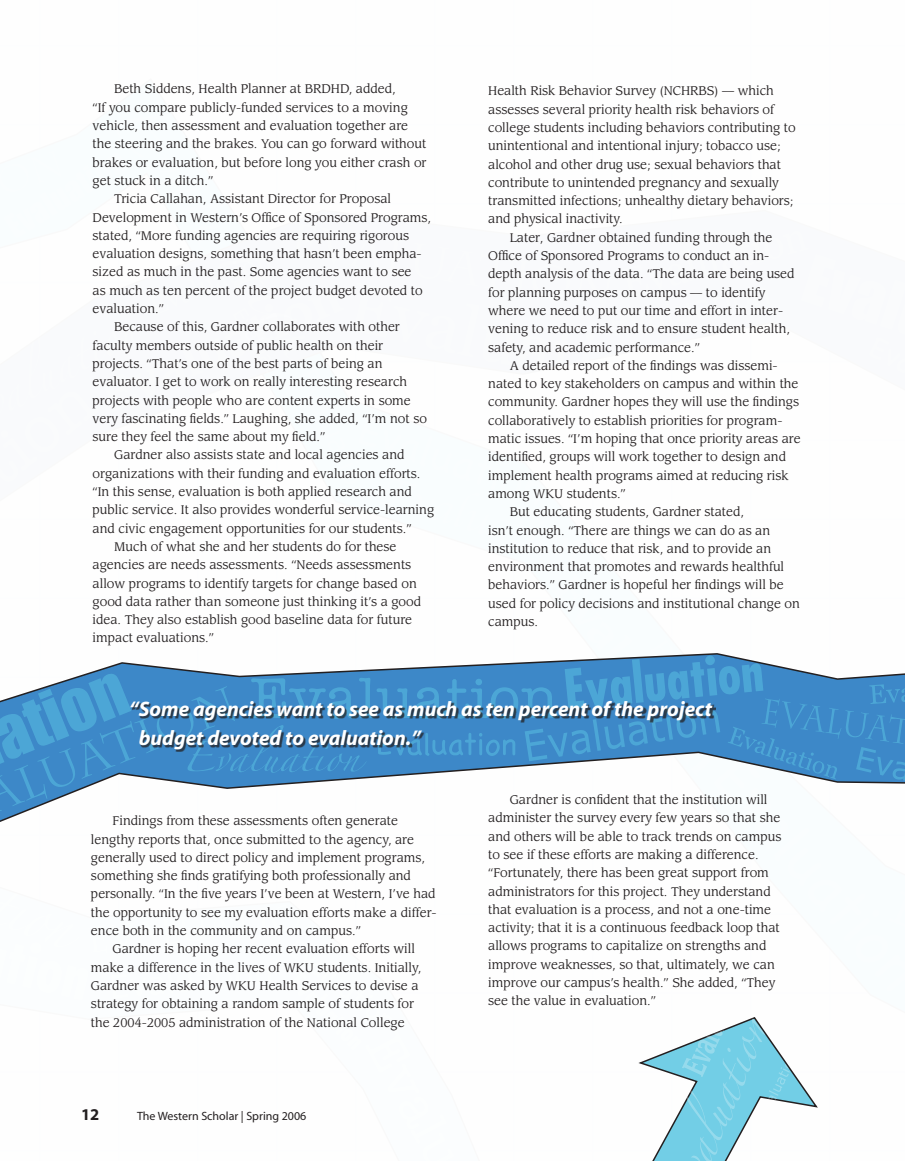
<style>
.page{position:relative;width:905px;height:1161px;background:#fff}
.page>*{position:absolute;margin:0;border:0;box-sizing:border-box;transform-origin:0 0}
.t1{font:italic 700 21px/28.5px "Myriad";color:#fff}
.t2{font:700 16.5px "Myriad";color:#231f20}
.t3{font:12.3px/18.3px "Leawood";color:#231f20}
.t4{font:12px "Myriad";color:#231f20}
</style>
<div class="page">
<svg style="left:0;top:655px;width:904px;height:166px"></svg>
<div style="left:132px;top:703px;width:583px;height:49px;background:#231f20;opacity:.75"></div>
<svg style="left:638px;top:1017px;width:180px;height:144px"></svg>
<p class="t3" style="left:114px;top:80px;width:283px">Beth Siddens, Health Planner at BRDHD, added,</p>
<p class="t3" style="left:93px;top:99px;width:317px">“If you compare publicly-funded services to a moving</p>
<p class="t3" style="left:93px;top:117px;width:317px">vehicle, then assessment and evaluation together are</p>
<p class="t3" style="left:93px;top:135px;width:335px">the steering and the brakes. You can go forward without</p>
<p class="t3" style="left:93px;top:153px;width:335px">brakes or evaluation, but before long you either crash or</p>
<p class="t3" style="left:93px;top:172px;width:122px">get stuck in a ditch.”</p>
<p class="t3" style="left:114px;top:190px;width:278px">Tricia Callahan, Assistant Director for Proposal</p>
<p class="t3" style="left:93px;top:208px;width:340px">Development in Western’s Office of Sponsored Programs,</p>
<p class="t3" style="left:93px;top:227px;width:318px">stated, “More funding agencies are requiring rigorous</p>
<p class="t3" style="left:93px;top:245px;width:330px">evaluation designs, something that hasn’t been empha-</p>
<p class="t3" style="left:93px;top:263px;width:320px">sized as much in the past. Some agencies want to see</p>
<p class="t3" style="left:93px;top:282px;width:331px">as much as ten percent of the project budget devoted to</p>
<p class="t3" style="left:93px;top:300px;width:73px">evaluation.”</p>
<p class="t3" style="left:114px;top:318px;width:287px">Because of this, Gardner collaborates with other</p>
<p class="t3" style="left:93px;top:336px;width:292px">faculty members outside of public health on their</p>
<p class="t3" style="left:93px;top:355px;width:291px">projects. “That’s one of the best parts of being an</p>
<p class="t3" style="left:93px;top:373px;width:316px">evaluator. I get to work on really interesting research</p>
<p class="t3" style="left:93px;top:391px;width:320px">projects with people who are content experts in some</p>
<p class="t3" style="left:93px;top:410px;width:336px">very fascinating fields.” Laughing, she added, “I’m not so</p>
<p class="t3" style="left:93px;top:428px;width:234px">sure they feel the same about my field.”</p>
<p class="t3" style="left:114px;top:446px;width:292px">Gardner also assists state and local agencies and</p>
<p class="t3" style="left:93px;top:465px;width:329px">organizations with their funding and evaluation efforts.</p>
<p class="t3" style="left:93px;top:483px;width:321px">“In this sense, evaluation is both applied research and</p>
<p class="t3" style="left:93px;top:501px;width:343px">public service. It also provides wonderful service-learning</p>
<p class="t3" style="left:93px;top:519px;width:320px">and civic engagement opportunities for our students.”</p>
<p class="t3" style="left:114px;top:538px;width:284px">Much of what she and her students do for these</p>
<p class="t3" style="left:93px;top:556px;width:320px">agencies are needs assessments. “Needs assessments</p>
<p class="t3" style="left:93px;top:574px;width:326px">allow programs to identify targets for change based on</p>
<p class="t3" style="left:93px;top:593px;width:330px">good data rather than someone just thinking it’s a good</p>
<p class="t3" style="left:93px;top:611px;width:321px">idea. They also establish good baseline data for future</p>
<p class="t3" style="left:93px;top:629px;width:123px">impact evaluations.”</p>
<p class="t3" style="left:488px;top:82px;width:287px">Health Risk Behavior Survey (NCHRBS) — which</p>
<p class="t3" style="left:488px;top:100px;width:287px">assesses several priority health risk behaviors of</p>
<p class="t3" style="left:488px;top:119px;width:309px">college students including behaviors contributing to</p>
<p class="t3" style="left:488px;top:137px;width:294px">unintentional and intentional injury; tobacco use;</p>
<p class="t3" style="left:488px;top:155px;width:294px">alcohol and other drug use; sexual behaviors that</p>
<p class="t3" style="left:488px;top:174px;width:292px">contribute to unintended pregnancy and sexually</p>
<p class="t3" style="left:488px;top:192px;width:307px">transmitted infections; unhealthy dietary behaviors;</p>
<p class="t3" style="left:488px;top:210px;width:136px">and physical inactivity.</p>
<p class="t3" style="left:510px;top:228px;width:264px">Later, Gardner obtained funding through the</p>
<p class="t3" style="left:488px;top:247px;width:283px">Office of Sponsored Programs to conduct an in-</p>
<p class="t3" style="left:488px;top:265px;width:308px">depth analysis of the data. “The data are being used</p>
<p class="t3" style="left:488px;top:283px;width:279px">for planning purposes on campus — to identify</p>
<p class="t3" style="left:488px;top:302px;width:296px">where we need to put our time and effort in inter-</p>
<p class="t3" style="left:488px;top:320px;width:303px">vening to reduce risk and to ensure student health,</p>
<p class="t3" style="left:488px;top:338px;width:213px">safety, and academic performance.”</p>
<p class="t3" style="left:510px;top:357px;width:269px">A detailed report of the findings was dissemi-</p>
<p class="t3" style="left:488px;top:375px;width:312px">nated to key stakeholders on campus and within the</p>
<p class="t3" style="left:488px;top:393px;width:312px">community. Gardner hopes they will use the findings</p>
<p class="t3" style="left:488px;top:411px;width:296px">collaboratively to establish priorities for program-</p>
<p class="t3" style="left:488px;top:430px;width:314px">matic issues. “I’m hoping that once priority areas are</p>
<p class="t3" style="left:488px;top:448px;width:299px">identified, groups will work together to design and</p>
<p class="t3" style="left:488px;top:466px;width:302px">implement health programs aimed at reducing risk</p>
<p class="t3" style="left:488px;top:485px;width:139px">among WKU students.”</p>
<p class="t3" style="left:510px;top:503px;width:236px">But educating students, Gardner stated,</p>
<p class="t3" style="left:488px;top:521px;width:283px">isn’t enough. “There are things we can do as an</p>
<p class="t3" style="left:488px;top:540px;width:284px">institution to reduce that risk, and to provide an</p>
<p class="t3" style="left:488px;top:558px;width:297px">environment that promotes and rewards healthful</p>
<p class="t3" style="left:488px;top:576px;width:297px">behaviors.” Gardner is hopeful her findings will be</p>
<p class="t3" style="left:488px;top:594px;width:313px">used for policy decisions and institutional change on</p>
<p class="t3" style="left:488px;top:613px;width:51px">campus.</p>
<h1 class="t1" style="left:139px;top:696px;width:575px;text-indent:-9px">“Some agencies want to see as much as ten percent of the project budget devoted to evaluation.”</h1>
<p class="t3" style="left:113px;top:812px;width:287px">Findings from these assessments often generate</p>
<p class="t3" style="left:91px;top:830px;width:324px">lengthy reports that, once submitted to the agency, are</p>
<p class="t3" style="left:91px;top:849px;width:335px">generally used to direct policy and implement programs,</p>
<p class="t3" style="left:91px;top:867px;width:321px">something she finds gratifying both professionally and</p>
<p class="t3" style="left:91px;top:885px;width:346px">personally. “In the five years I’ve been at Western, I’ve had</p>
<p class="t3" style="left:91px;top:904px;width:347px">the opportunity to see my evaluation efforts make a differ-</p>
<p class="t3" style="left:91px;top:922px;width:271px">ence both in the community and on campus.”</p>
<p class="t3" style="left:113px;top:940px;width:304px">Gardner is hoping her recent evaluation efforts will</p>
<p class="t3" style="left:91px;top:958px;width:332px">make a difference in the lives of WKU students. Initially,</p>
<p class="t3" style="left:91px;top:977px;width:329px">Gardner was asked by WKU Health Services to devise a</p>
<p class="t3" style="left:91px;top:995px;width:325px">strategy for obtaining a random sample of students for</p>
<p class="t3" style="left:91px;top:1013px;width:315px">the 2004-2005 administration of the National College</p>
<h2 class="t2" style="left:81px;top:1106px;width:10px">12</h2>
<p class="t4" style="left:137px;top:1110px;width:171px">The Western Scholar | Spring 2006</p>
<p class="t3" style="left:488px;top:791px;width:295px;text-indent:22px">Gardner is confident that the institution will administer the survey every few years so that she and others will be able to track trends on campus to see if these efforts are making a difference. “Fortunately, there has been great support from administrators for this project. They understand that evaluation is a process, and not a one-time activity; that it is a continuous feedback loop that allows programs to capitalize on strengths and improve weaknesses, so that, ultimately, we can improve our campus’s health.” She added, “They see the value in evaluation.”</p>
</div>
